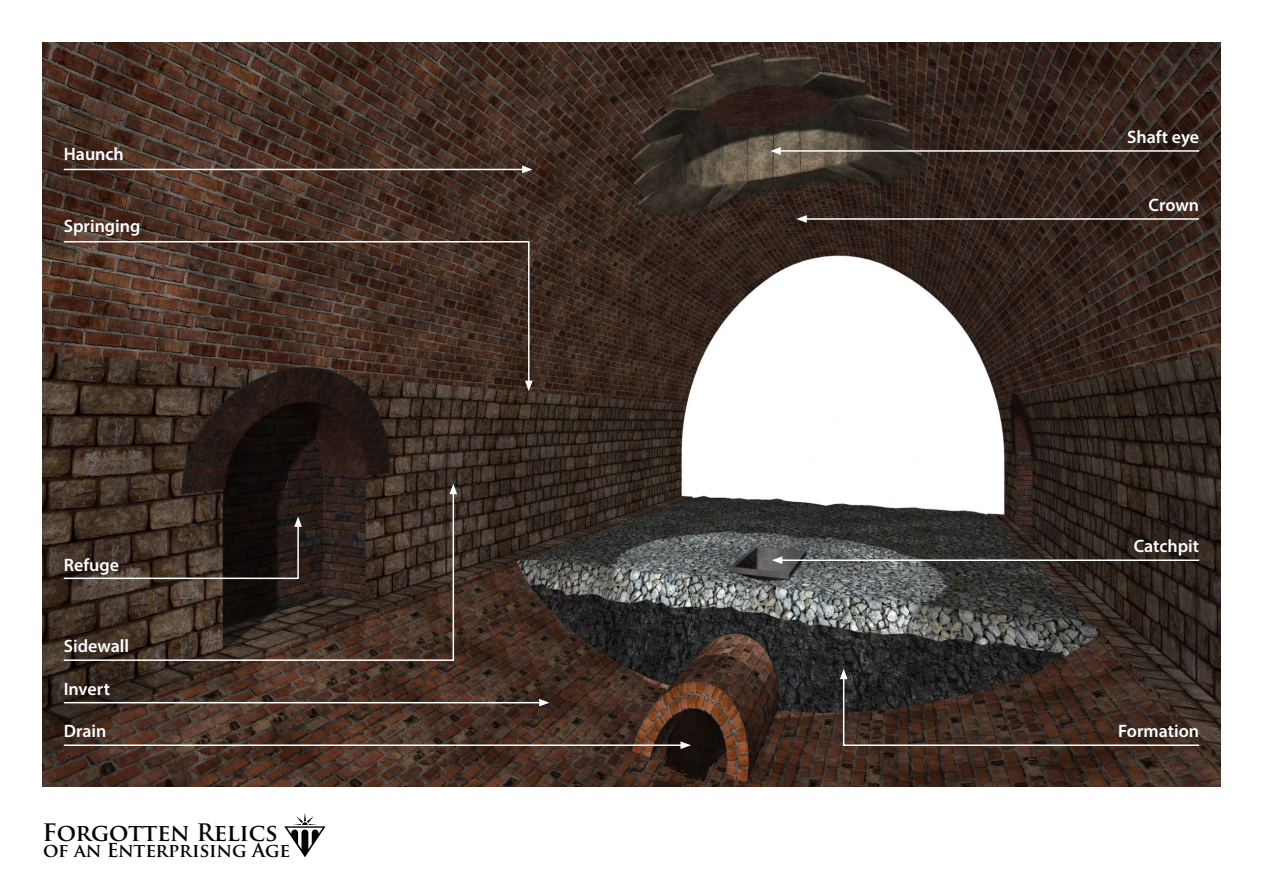
<style>
.page{position:relative;width:1263px;height:893px;background:#fff}
.page>*{position:absolute;margin:0;border:0;box-sizing:border-box;transform-origin:0 0}
.t1{font:700 23.4px "Trajan Pro";letter-spacing:-.01em;color:#040503}
.t2{font:700 18.75px "Trajan Pro";letter-spacing:-.01em;color:#040503}
.t3{font:600 18px "Myriad Pro";color:#fff}
</style>
<div class="page">
<img style="left:43px;top:43px;width:1177px;height:744px">
<svg style="left:284px;top:813px;width:42px;height:44px"></svg>
<svg style="left:62px;top:240px;width:468px;height:144px;background:#483329"></svg>
<svg style="left:525px;top:381px;width:8px;height:10px"></svg>
<svg style="left:62px;top:490px;width:393px;height:172px;background:#3b2e26"></svg>
<svg style="left:449px;top:484px;width:8px;height:10px"></svg>
<hr style="left:64px;top:702px;width:477px;height:1px;background:#fff">
<svg style="left:539px;top:699px;width:11px;height:7px"></svg>
<hr style="left:64px;top:169px;width:460px;height:1px;background:#fff">
<svg style="left:522px;top:166px;width:11px;height:7px"></svg>
<hr style="left:778px;top:150px;width:421px;height:2px;background:#fff">
<svg style="left:770px;top:147px;width:11px;height:8px"></svg>
<hr style="left:804px;top:218px;width:395px;height:2px;background:#fff">
<svg style="left:796px;top:215px;width:11px;height:8px"></svg>
<hr style="left:64px;top:744px;width:619px;height:2px;background:#fff">
<svg style="left:680px;top:741px;width:11px;height:8px"></svg>
<hr style="left:780px;top:559px;width:419px;height:2px;background:#fff">
<svg style="left:772px;top:556px;width:10px;height:8px"></svg>
<svg style="left:840px;top:669px;width:361px;height:78px;background:#3b2e26"></svg>
<p class="t3" style="left:64px;top:143px;width:62px">Haunch</p>
<p class="t3" style="left:64px;top:215px;width:78px">Springing</p>
<p class="t3" style="left:64px;top:553px;width:57px">Refuge</p>
<p class="t3" style="left:64px;top:635px;width:67px">Sidewall</p>
<p class="t3" style="left:64px;top:677px;width:48px">Invert</p>
<p class="t3" style="left:64px;top:720px;width:44px">Drain</p>
<p class="t1" style="left:43px;top:818px;width:237px">Forgotten Relics</p>
<p class="t2" style="left:43px;top:839px;width:249px">of an Enterprising Age</p>
<p class="t3" style="left:1127px;top:126px;width:74px">Shaft eye</p>
<p class="t3" style="left:1148px;top:194px;width:52px">Crown</p>
<p class="t3" style="left:1134px;top:535px;width:67px">Catchpit</p>
<p class="t3" style="left:1118px;top:720px;width:82px">Formation</p>
</div>
